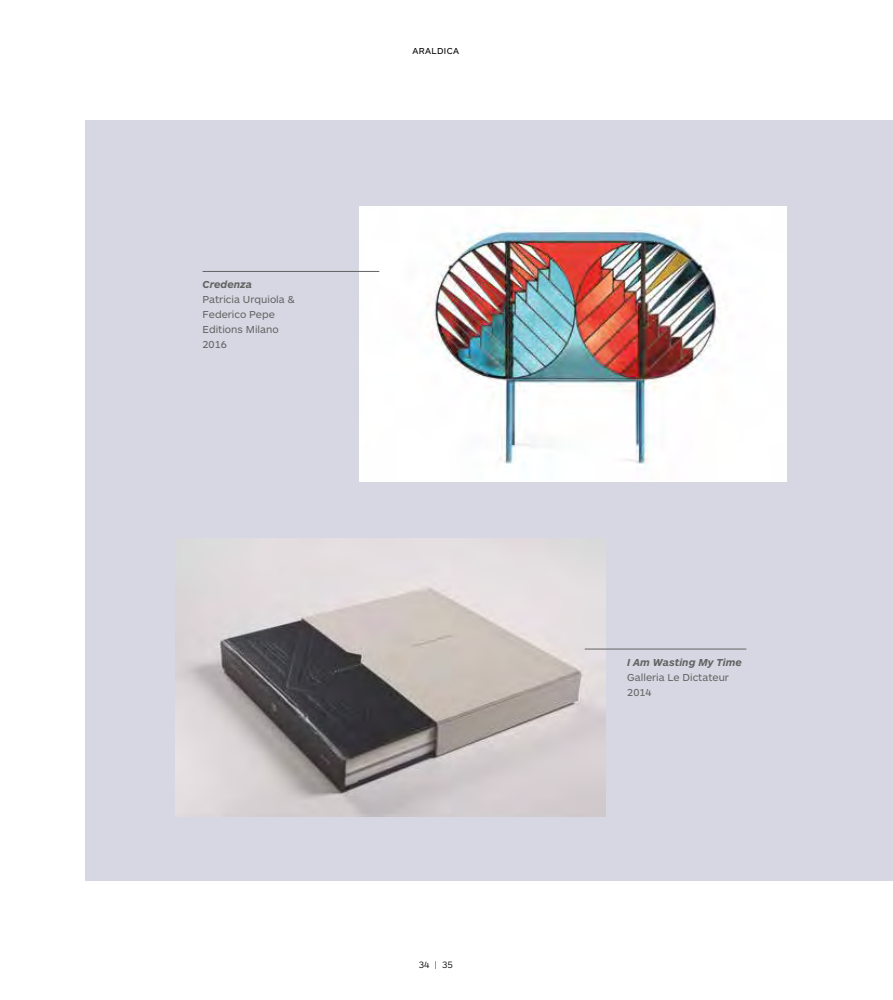
<style>
.page{position:relative;width:893px;height:1000px;background:#fff}
.page>*{position:absolute;margin:0;border:0;box-sizing:border-box;transform-origin:0 0}
.t1{font:10.5px/15px "ARS Maquette Pro";color:#646363}
.t2{font:italic 700 10.5px "ARS Maquette Pro";color:#646363}
.t3{font:300 9.6px "ARS Maquette Pro";color:#000}
.t4{font:9px "ARS Maquette Pro";letter-spacing:.04em;color:#000}
</style>
<div class="page">
<div style="left:85px;top:120px;width:808px;height:760px;background:#d6d7e3"></div>
<img style="left:359px;top:206px;width:427px;height:275px">
<hr style="left:203px;top:271px;width:176px;height:1px;background:#646363">
<img style="left:176px;top:538px;width:430px;height:277px">
<hr style="left:585px;top:648px;width:161px;height:1px;background:#646363">
<p class="t2" style="left:203px;top:278px;width:51px">Credenza</p>
<p class="t1" style="left:203px;top:291px;width:94px">Patricia Urquiola &amp;<br>Federico Pepe<br>Editions Milano<br>2016</p>
<p class="t4" style="left:413px;top:45px;width:48px">ARALDICA</p>
<p class="t3" style="left:419px;top:958px;width:36px">34 | 35</p>
<p class="t2" style="left:627px;top:655px;width:116px">I Am Wasting My Time</p>
<p class="t1" style="left:627px;top:669px;width:103px">Galleria Le Dictateur<br>2014</p>
</div>
